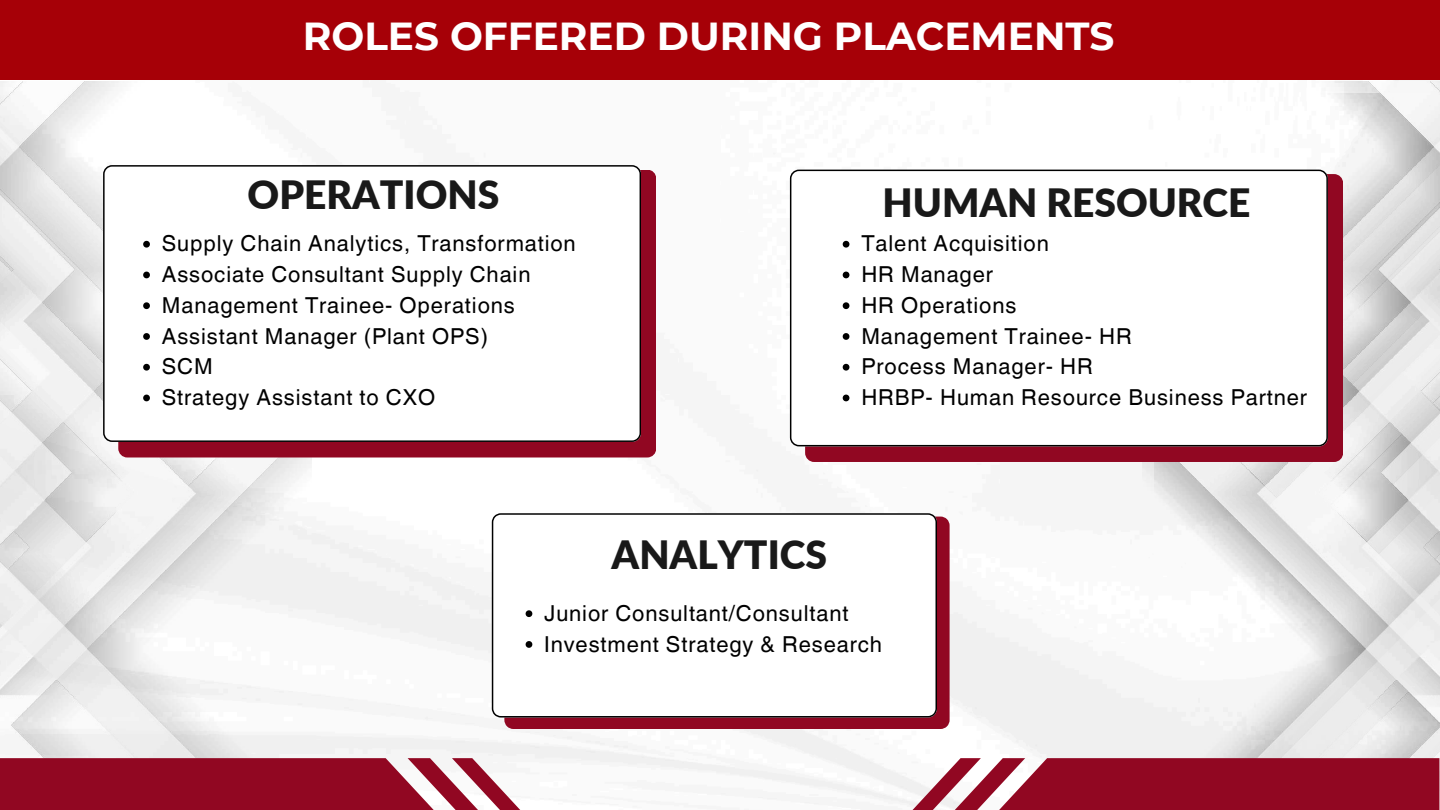
<style>
.page{position:relative;width:1440px;height:810px;background:#fff}
.page>*{position:absolute;margin:0;border:0;box-sizing:border-box;transform-origin:0 0}
.t1{font:900 39px "Lato";color:#191919}
.t2{font:700 39px "Montserrat";color:#fff}
.t3{font:22px/30.8px "Helvetica World";letter-spacing:.04em;color:#000}
</style>
<div class="page">
<img style="left:311px;top:80px;width:1129px;height:730px">
<div style="left:0;top:0;width:1440px;height:80px;background:#a60007"></div>
<img style="left:0;top:81px;width:311px;height:677px">
<div style="left:118px;top:170px;width:538px;height:288px;background:#910722;border-radius:9px"></div>
<div style="left:103px;top:165px;width:538px;height:277px;background:#fff"></div>
<svg style="left:143px;top:241px;width:7px;height:7px"></svg>
<svg style="left:143px;top:272px;width:7px;height:6px"></svg>
<svg style="left:143px;top:302px;width:7px;height:7px"></svg>
<svg style="left:143px;top:333px;width:7px;height:7px"></svg>
<svg style="left:143px;top:364px;width:7px;height:7px"></svg>
<svg style="left:143px;top:395px;width:7px;height:6px"></svg>
<svg style="left:504px;top:517px;width:446px;height:212px;background:#900e27"></svg>
<svg style="left:492px;top:513px;width:445px;height:204px"></svg>
<svg style="left:526px;top:610px;width:6px;height:7px"></svg>
<svg style="left:526px;top:641px;width:6px;height:7px"></svg>
<img style="left:1142px;top:81px;width:298px;height:677px">
<div style="left:805px;top:174px;width:538px;height:288px;background:#910722;border-radius:9px"></div>
<div style="left:790px;top:170px;width:538px;height:276px;background:#fff"></div>
<svg style="left:843px;top:241px;width:6px;height:7px"></svg>
<svg style="left:843px;top:272px;width:6px;height:6px"></svg>
<svg style="left:843px;top:302px;width:6px;height:7px"></svg>
<svg style="left:843px;top:333px;width:6px;height:7px"></svg>
<svg style="left:843px;top:364px;width:6px;height:7px"></svg>
<svg style="left:843px;top:395px;width:6px;height:6px"></svg>
<svg style="left:0;top:758px;width:568px;height:52px"></svg>
<svg style="left:865px;top:758px;width:574px;height:52px"></svg>
<h1 class="t2" style="left:303px;top:13px;width:813px">ROLES OFFERED DURING PLACEMENTS</h1>
<h1 class="t1" style="left:248px;top:170px;width:253px">OPERATIONS</h1>
<p class="t3" style="left:162px;top:228px;width:415px">Supply Chain Analytics, Transformation<br>Associate Consultant Supply Chain<br>Management Trainee- Operations<br>Assistant Manager (Plant OPS)<br>SCM<br>Strategy Assistant to CXO</p>
<h1 class="t1" style="left:883px;top:178px;width:370px">HUMAN RESOURCE</h1>
<p class="t3" style="left:861px;top:228px;width:447px">Talent Acquisition<br>HR Manager<br>HR Operations<br>Management Trainee- HR<br>Process Manager- HR<br>HRBP- Human Resource Business Partner</p>
<h1 class="t1" style="left:612px;top:531px;width:217px">ANALYTICS</h1>
<p class="t3" style="left:544px;top:598px;width:339px">Junior Consultant/Consultant<br>Investment Strategy &amp; Research</p>
</div>
